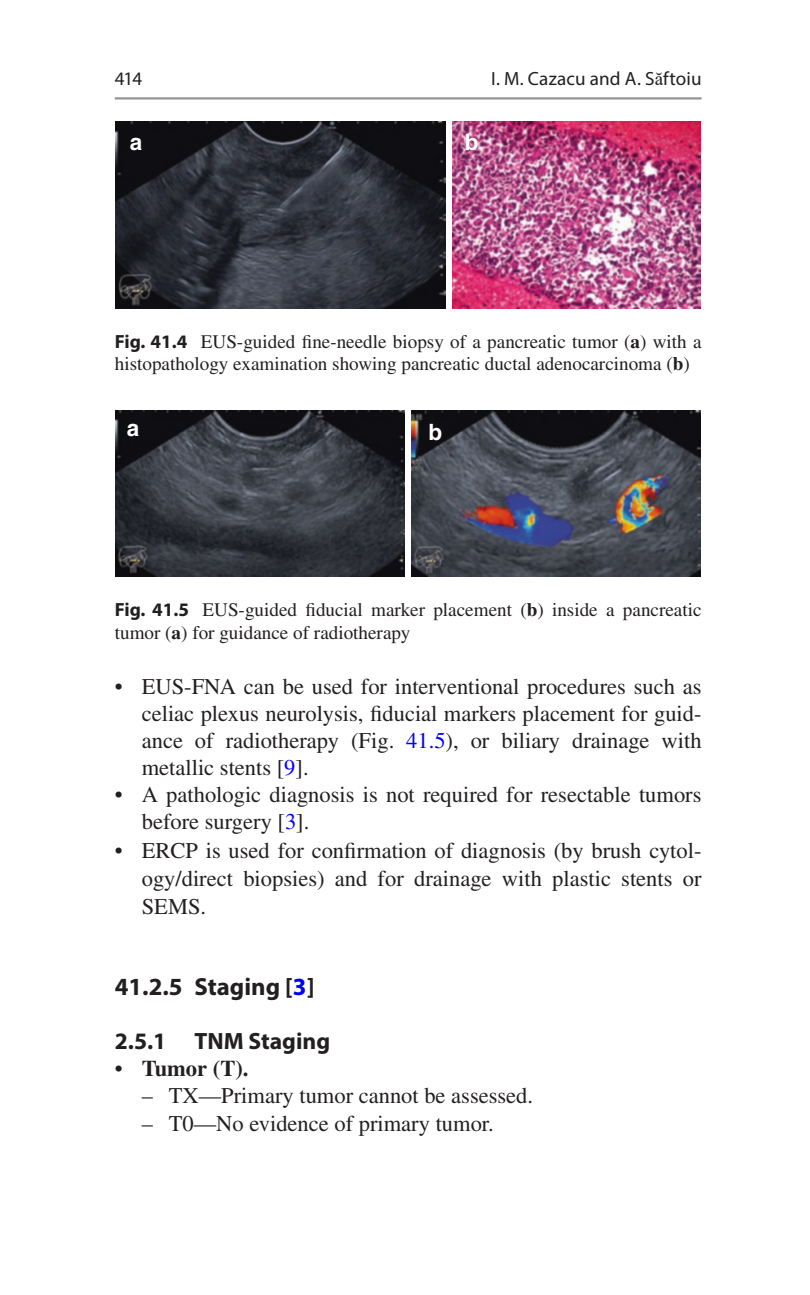
<style>
.page{position:relative;width:810px;height:1295px;background:#fff}
.page>*{position:absolute;margin:0;border:0;box-sizing:border-box;transform-origin:0 0}
._2_hd{font:700 24.75px "Myriad Pro";color:#231f20}
._2_hd_3_hd{font:700 23.62px "Myriad Pro";color:#231f20}
.t1{font:22.5px/27px "Times LT Std";color:#231f20;text-align:justify}
.t2{font:700 22.5px "Times LT Std";color:#231f20}
.t3{font:700 22.5px "Helvetica";color:#fff}
.t4{font:19.12px/22.5px "Times LT Std";color:#231f20}
.t5{font:19.12px "Myriad Pro";letter-spacing:.005em;color:#231f20}
.s1{font-family:"Times New Roman"}
.s2{font-family:"Myriad Pro";font-weight:700}
.s3{font-weight:700}
.s4{color:#00f}
.s5{font-weight:400}
</style>
<div class="page">
<img style="left:116px;top:121px;width:330px;height:187px">
<img style="left:452px;top:121px;width:249px;height:187px">
<img style="left:116px;top:411px;width:289px;height:165px">
<img style="left:412px;top:411px;width:289px;height:165px">
<hr style="left:115px;top:97px;width:587px;height:3px;background:#939598">
<p class="t5" style="left:115px;top:66px;width:29px">414</p>
<p class="t5" style="left:491px;top:66px;width:212px">I. M. Cazacu and A. S<span class="s1">ă</span>ftoiu</p>
<p class="t3" style="left:130px;top:128px;width:14px">a</p>
<p class="t3" style="left:465px;top:128px;width:15px">b</p>
<p class="t4" style="left:115px;top:330px;width:588px"><span class="s2">Fig. 41.4</span> EUS-guided fine-needle biopsy of a pancreatic tumor (<span class="s3">a</span>) with a histopathology examination showing pancreatic ductal adenocarcinoma (<span class="s3">b</span>)</p>
<p class="t3" style="left:127px;top:414px;width:14px">a</p>
<p class="t3" style="left:429px;top:418px;width:15px">b</p>
<p class="t4" style="left:115px;top:598px;width:588px"><span class="s2">Fig. 41.5</span> EUS-guided fiducial marker placement (<span class="s3">b</span>) inside a pancreatic tumor (<span class="s3">a</span>) for guidance of radiotherapy</p>
<p class="t1" style="left:142px;top:673px;width:561px;text-indent:-27px">• EUS-FNA can be used for interventional procedures such as celiac plexus neurolysis, fiducial markers placement for guid&shy;ance of radiotherapy (Fig. <span class="s4">41.5</span>), or biliary drainage with metallic stents [<span class="s4">9</span>].</p>
<p class="t1" style="left:142px;top:781px;width:561px;text-indent:-27px">• A pathologic diagnosis is not required for resectable tumors before surgery [<span class="s4">3</span>].</p>
<p class="t1" style="left:142px;top:836px;width:561px;line-height:28.1px;text-indent:-27px">• ERCP is used for confirmation of diagnosis (by brush cytol&shy;ogy/direct biopsies) and for drainage with plastic stents or SEMS.</p>
<h3 class="_2_hd" style="left:115px;top:970px;width:201px">41.2.5 Staging [<span class="s4">3</span>]</h3>
<h4 class="_2_hd_3_hd" style="left:115px;top:1025px;width:217px">2.5.1 TNM Staging</h4>
<p class="t2" style="left:115px;top:1055px;width:135px"><span class="s5">•</span> Tumor (T).</p>
<p class="t1" style="left:142px;top:1082px;width:393px">– TX—Primary tumor cannot be assessed.</p>
<p class="t1" style="left:142px;top:1110px;width:354px">– T0—No evidence of primary tumor.</p>
</div>
